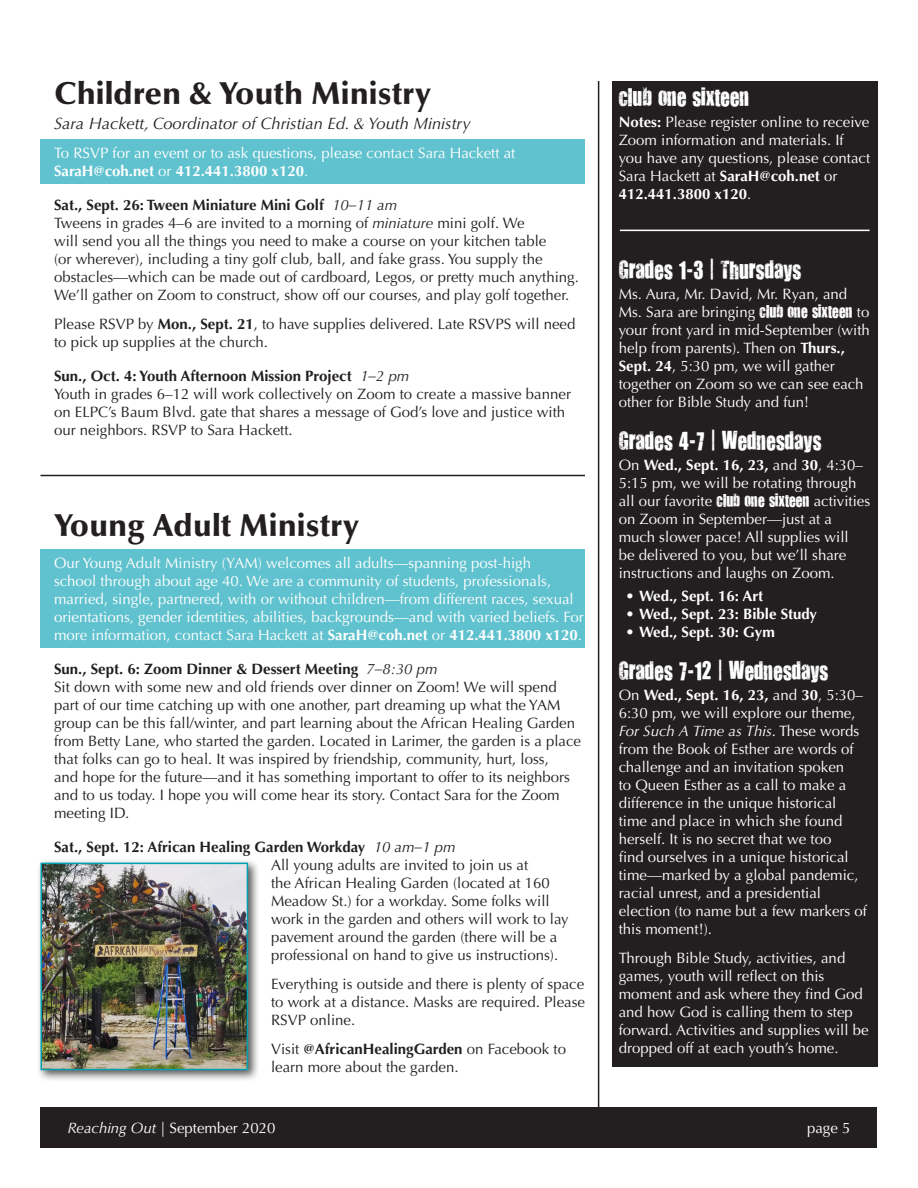
<style>
.page{position:relative;width:918px;height:1188px;background:#fff}
.page>*{position:absolute;margin:0;border:0;box-sizing:border-box;transform-origin:0 0}
.t1{font:900 31.5px "Optima LT Std";color:#231f20}
.t2{font:21px "You Are Loved";color:#fff}
.t3{font:italic 16.5px "Optima LT Std";color:#231f20}
.t4{font:15px/18px "Optima LT Std";color:#fff}
.t5{font:15px/18px "Optima LT Std";color:#231f20}
.t6{font:700 15px "Optima LT Std";color:#231f20}
.t7{font:700 15px "Optima LT Std";color:#fff}
.s1{font-weight:700}
.s2{font-weight:400;font-style:italic}
.s3{font-style:italic}
.s4{font-family:"You Are Loved"}
</style>
<div class="page">
<div style="left:40px;top:549px;width:545px;height:99px;background:#60c2ce"></div>
<hr style="left:598px;top:81px;width:1px;height:1053px;background:#231f20">
<div style="left:40px;top:1107px;width:838px;height:41px;background:#231f20"></div>
<div style="left:40px;top:140px;width:545px;height:44px;background:#60c2ce"></div>
<div style="left:612px;top:81px;width:266px;height:985px;background:#231f20"></div>
<hr style="left:620px;top:230px;width:250px;height:1px;background:#fff">
<hr style="left:40px;top:475px;width:545px;height:1px;background:#231f20">
<div style="left:36px;top:858px;width:224px;height:224px;background:#231f20;opacity:.75"></div>
<img style="left:43px;top:866px;width:202px;height:201px">
<div style="left:40px;top:863px;width:208px;height:207px;border:2px solid #00a0b0"></div>
<p class="t1" style="left:54px;top:75px;width:378px">Children &amp; Youth Ministry</p>
<p class="t3" style="left:54px;top:114px;width:418px">Sara Hackett, Coordinator of Christian Ed. &amp; Youth Ministry</p>
<p class="t4" style="left:54px;top:144px;width:463px">To RSVP for an event or to ask questions, please contact Sara Hackett at<br><span class="s1">SaraH@coh.net</span> or <span class="s1">412.441.3800 x120</span>.</p>
<p class="t6" style="left:54px;top:196px;width:345px">Sat., Sept. 26: Tween Miniature Mini Golf <span class="s2">10–11 am</span></p>
<p class="t5" style="left:54px;top:214px;width:526px">Tweens in grades 4–6 are invited to a morning of <span class="s3">miniature</span> mini golf. We<br>will send you all the things you need to make a course on your kitchen table<br>(or wherever), including a tiny golf club, ball, and fake grass. You supply the obstacles—which can be made out of cardboard, Legos, or pretty much anything.<br>We’ll gather on Zoom to construct, show off our courses, and play golf together.</p>
<p class="t5" style="left:54px;top:315px;width:523px">Please RSVP by <span class="s1">Mon., Sept. 21</span>, to have supplies delivered. Late RSVPS will need to pick up supplies at the church.</p>
<p class="t6" style="left:54px;top:367px;width:357px">Sun., Oct. 4: Youth Afternoon Mission Project <span class="s2">1–2 pm</span></p>
<p class="t5" style="left:54px;top:385px;width:518px">Youth in grades 6–12 will work collectively on Zoom to create a massive banner on ELPC’s Baum Blvd. gate that shares a message of God’s love and justice with our neighbors. RSVP to Sara Hackett.</p>
<p class="t1" style="left:54px;top:507px;width:306px">Young Adult Ministry</p>
<p class="t4" style="left:54px;top:554px;width:531px">Our Young Adult Ministry (YAM) welcomes all adults—spanning post-high<br>school through about age 40. We are a community of students, professionals, married, single, partnered, with or without children—from different races, sexual orientations, gender identities, abilities, backgrounds—and with varied beliefs. For more information, contact Sara Hackett at <span class="s1">SaraH@coh.net</span> or <span class="s1">412.441.3800 x120</span>.</p>
<p class="t6" style="left:54px;top:660px;width:385px">Sun., Sept. 6: Zoom Dinner &amp; Dessert Meeting <span class="s2">7–8:30 pm</span></p>
<p class="t5" style="left:54px;top:678px;width:529px">Sit down with some new and old friends over dinner on Zoom! We will spend part of our time catching up with one another, part dreaming up what the YAM group can be this fall/winter, and part learning about the African Healing Garden from Betty Lane, who started the garden. Located in Larimer, the garden is a place that folks can go to heal. It was inspired by friendship, community, hurt, loss,<br>and hope for the future—and it has something important to offer to its neighbors and to us today. I hope you will come hear its story. Contact Sara for the Zoom meeting ID.</p>
<p class="t6" style="left:54px;top:838px;width:403px">Sat., Sept. 12: African Healing Garden Workday <span class="s2">10 am–1 pm</span></p>
<p class="t5" style="left:271px;top:856px;width:299px">All young adults are invited to join us at<br>the African Healing Garden (located at 160<br>Meadow St.) for a workday. Some folks will work in the garden and others will work to lay pavement around the garden (there will be a professional on hand to give us instructions).</p>
<p class="t5" style="left:271px;top:975px;width:315px;text-align:justify">Everything is outside and there is plenty of space to work at a distance. Masks are required. Please RSVP online.</p>
<p class="t5" style="left:271px;top:1040px;width:297px">Visit <span class="s1">@AfricanHealingGarden</span> on Facebook to learn more about the garden.</p>
<p class="t2" style="left:619px;top:83px;width:132px">club one sixteen</p>
<p class="t4" style="left:619px;top:113px;width:253px"><span class="s1">Notes:</span> Please register online to receive Zoom information and materials. If you have any questions, please contact Sara Hackett at <span class="s1">SaraH@coh.net</span> or <span class="s1">412.441.3800 x120</span>.</p>
<p class="t2" style="left:619px;top:255px;width:184px">Grades 1-3 | Thursdays</p>
<p class="t4" style="left:619px;top:285px;width:253px">Ms. Aura, Mr. David, Mr. Ryan, and Ms. Sara are bringing <span class="s4">club one sixteen</span> to your front yard in mid-September (with help from parents). Then on <span class="s1">Thurs., Sept. 24</span>, 5:30 pm, we will gather together on Zoom so we can see each other for Bible Study and fun!</p>
<p class="t2" style="left:619px;top:426px;width:204px">Grades 4-7 | Wednesdays</p>
<p class="t4" style="left:619px;top:456px;width:253px">On <span class="s1">Wed., Sept. 16, 23,</span> and <span class="s1">30</span>, 4:30– 5:15 pm, we will be rotating through all our favorite <span class="s4">club one sixteen</span> activities on Zoom in September—just at a much slower pace! All supplies will<br>be delivered to you, but we’ll share instructions and laughs on Zoom.</p>
<p class="t7" style="left:626px;top:587px;width:139px">• Wed., Sept. 16: Art</p>
<p class="t7" style="left:626px;top:605px;width:193px">• Wed., Sept. 23: Bible Study</p>
<p class="t7" style="left:626px;top:623px;width:151px">• Wed., Sept. 30: Gym</p>
<p class="t2" style="left:619px;top:656px;width:211px">Grades 7-12 | Wednesdays</p>
<p class="t4" style="left:619px;top:686px;width:250px">On <span class="s1">Wed., Sept. 16, 23,</span> and <span class="s1">30</span>, 5:30– 6:30 pm, we will explore our theme, <span class="s3">For Such A Time as This</span>. These words from the Book of Esther are words of challenge and an invitation spoken<br>to Queen Esther as a call to make a difference in the unique historical time and place in which she found herself. It is no secret that we too<br>find ourselves in a unique historical time—marked by a global pandemic, racial unrest, and a presidential election (to name but a few markers of this moment!).</p>
<p class="t4" style="left:619px;top:949px;width:251px">Through Bible Study, activities, and games, youth will reflect on this moment and ask where they find God and how God is calling them to step forward. Activities and supplies will be dropped off at each youth’s home.</p>
<p class="t4" style="left:68px;top:1119px;width:209px"><span class="s3">Reaching Out</span> | September 2020</p>
<p class="t4" style="left:807px;top:1119px;width:45px">page 5</p>
</div>
